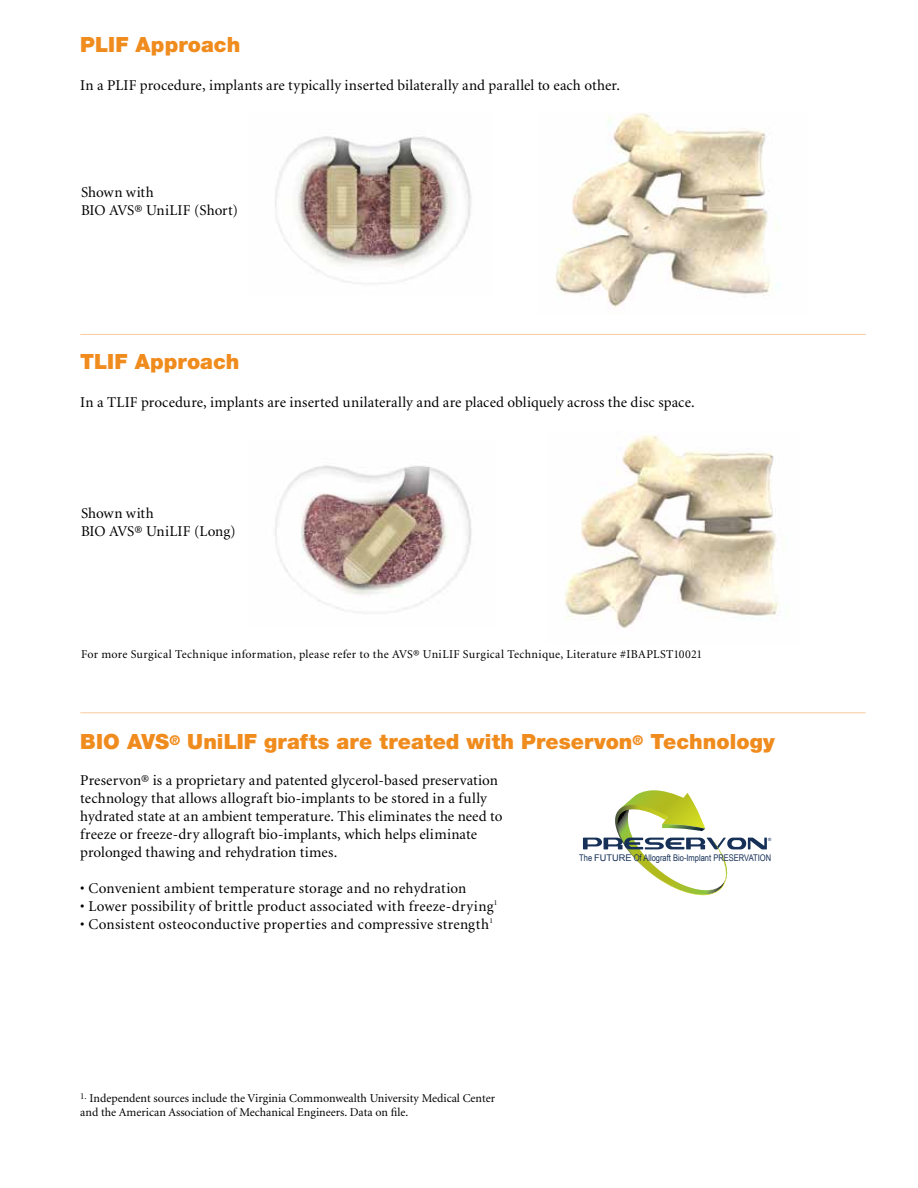
<style>
.page{position:relative;width:918px;height:1188px;background:#fff}
.page>*{position:absolute;margin:0;border:0;box-sizing:border-box;transform-origin:0 0}
.t1{font:900 21px "Helvetica Neue";letter-spacing:.005em;color:#f08b1d}
.t2{font:15px/18px "Minion";letter-spacing:.01em;color:#000}
.t3{font:12px/14.4px "Minion";color:#000}
.t4{font:12px "Minion";letter-spacing:.025em;color:#000}
.t5{font:9.15px "Arial Narrow";color:#163057}
.t6{font:4.35px "Arial";color:#163057}
.s1{font-family:"Arial"}
</style>
<div class="page">
<img style="left:275px;top:136px;width:196px;height:148px">
<img style="left:555px;top:113px;width:223px;height:195px">
<img style="left:275px;top:465px;width:197px;height:148px">
<img style="left:564px;top:435px;width:215px;height:194px">
<hr style="left:80px;top:334px;width:786px;height:1px;background:#facb9c">
<hr style="left:80px;top:713px;width:786px;height:1px;background:#facb9c">
<svg style="left:583px;top:790px;width:184px;height:106px"></svg>
<h1 class="t1" style="left:80px;top:32px;width:162px">PLIF Approach</h1>
<p class="t2" style="left:80px;top:77px;width:541px">In a PLIF procedure, implants are typically inserted bilaterally and parallel to each other.</p>
<p class="t2" style="left:81px;top:184px;width:159px">Shown with<br>BIO AVS® UniLIF (Short)</p>
<h1 class="t1" style="left:80px;top:349px;width:161px">TLIF Approach</h1>
<p class="t2" style="left:80px;top:394px;width:616px">In a TLIF procedure, implants are inserted unilaterally and are placed obliquely across the disc space.</p>
<p class="t2" style="left:81px;top:504px;width:156px">Shown with<br>BIO AVS® UniLIF (Long)</p>
<p class="t4" style="left:81px;top:648px;width:623px">For more Surgical Technique information, please refer to the AVS® UniLIF Surgical Technique, Literature #IBAPLST10021</p>
<h1 class="t1" style="left:80px;top:729px;width:696px">BIO AVS<sup>®</sup> UniLIF grafts are treated with Preservon<sup>®</sup> Technology</h1>
<p class="t2" style="left:80px;top:772px;width:424px">Preservon® is a proprietary and patented glycerol-based preservation technology that allows allograft bio-implants to be stored in a fully hydrated state at an ambient temperature. This eliminates the need to freeze or freeze-dry allograft bio-implants, which helps eliminate prolonged thawing and rehydration times.</p>
<p class="t2" style="left:80px;top:880px;width:388px">• Convenient ambient temperature storage and no rehydration</p>
<p class="t2" style="left:80px;top:898px;width:419px">• Lower possibility of brittle product associated with freeze-drying<sup>1</sup></p>
<p class="t2" style="left:80px;top:916px;width:414px">• Consistent osteoconductive properties and compressive strength<sup>1</sup></p>
<p class="t6" style="left:768px;top:836px;width:5px">®</p>
<p class="t5" style="left:579px;top:851px;width:193px">The <span class="s1">FUTURE</span> Of Allograft Bio-Implant PRESERVATION</p>
<p class="t3" style="left:80px;top:1091px;width:416px"><sup>1.</sup> Independent sources include the Virginia Commonwealth University Medical Center and the American Association of Mechanical Engineers. Data on file.</p>
</div>
